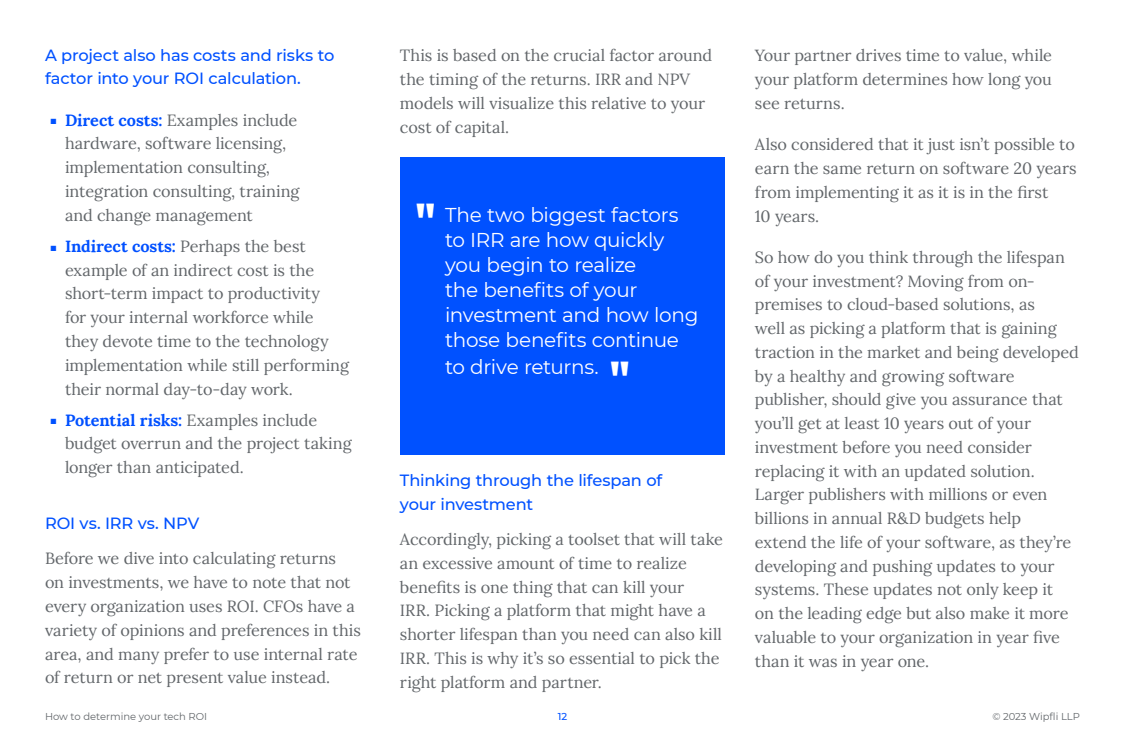
<style>
.page{position:relative;width:1125px;height:750px;background:#fff}
.page>*{position:absolute;margin:0;border:0;box-sizing:border-box;transform-origin:0 0}
.t1{font:45px "Anton";color:#fff}
.t2{font:20px/25px "Montserrat";letter-spacing:-.015em;color:#fff}
.t3{font:16.25px/23.8px "Lora";letter-spacing:-.005em;color:#62666a}
.t4{font:500 16.25px/23.8px "Montserrat";letter-spacing:-.01em;color:#0051ff}
.t5{font:10px "Montserrat";color:#62666a}
.t6{font:500 10px "Montserrat";color:#0051ff}
.s1{font-family:"Arial";font-size:11.25px;color:#0051ff}
.s2{font-weight:700;color:#0050ff}
</style>
<div class="page">
<div style="left:400px;top:158px;width:325px;height:297px;background:#0051ff"></div>
<p class="t4" style="left:45px;top:42px;width:291px">A project also has costs and risks to factor into your ROI calculation.</p>
<p class="t3" style="left:65px;top:107px;width:236px;text-indent:-15px"><span class="s1">■</span> <span class="s2">Direct costs:</span> Examples include hardware, software licensing, implementation consulting, integration consulting, training and change management</p>
<p class="t3" style="left:65px;top:233px;width:286px;text-indent:-15px"><span class="s1">■</span> <span class="s2">Indirect costs:</span> Perhaps the best example of an indirect cost is the short-term impact to productivity<br>for your internal workforce while they devote time to the technology implementation while still performing their normal day-to-day work.</p>
<p class="t3" style="left:65px;top:407px;width:288px;text-indent:-15px"><span class="s1">■</span> <span class="s2">Potential risks:</span> Examples include budget overrun and the project taking longer than anticipated.</p>
<p class="t4" style="left:45px;top:511px;width:156px">ROI vs. IRR vs. NPV</p>
<p class="t3" style="left:45px;top:546px;width:317px">Before we dive into calculating returns<br>on investments, we have to note that not every organization uses ROI. CFOs have a variety of opinions and preferences in this area, and many prefer to use internal rate of return or net present value instead.</p>
<p class="t3" style="left:400px;top:43px;width:314px">This is based on the crucial factor around the timing of the returns. IRR and NPV models will visualize this relative to your cost of capital.</p>
<h1 class="t1" style="left:416px;top:201px;width:21px">"</h1>
<p class="t2" style="left:445px;top:202px;width:255px">The two biggest factors to IRR are how quickly you begin to realize<br>the benefits of your investment and how long those benefits continue</p>
<p class="t2" style="left:445px;top:354px;width:155px">to drive returns.</p>
<h1 class="t1" style="left:610px;top:359px;width:21px">"</h1>
<p class="t4" style="left:400px;top:468px;width:264px">Thinking through the lifespan of your investment</p>
<p class="t3" style="left:400px;top:526px;width:324px">Accordingly, picking a toolset that will take an excessive amount of time to realize benefits is one thing that can kill your<br>IRR. Picking a platform that might have a shorter lifespan than you need can also kill IRR. This is why it’s so essential to pick the right platform and partner.</p>
<p class="t3" style="left:755px;top:43px;width:299px;text-align:justify">Your partner drives time to value, while your platform determines how long you see returns.</p>
<p class="t3" style="left:755px;top:132px;width:323px">Also considered that it just isn’t possible to earn the same return on software 20 years from implementing it as it is in the first<br>10 years.</p>
<p class="t3" style="left:755px;top:244px;width:325px">So how do you think through the lifespan of your investment? Moving from on&shy;premises to cloud-based solutions, as<br>well as picking a platform that is gaining traction in the market and being developed by a healthy and growing software publisher, should give you assurance that you’ll get at least 10 years out of your investment before you need consider replacing it with an updated solution.<br>Larger publishers with millions or even billions in annual R&amp;D budgets help<br>extend the life of your software, as they’re developing and pushing updates to your systems. These updates not only keep it<br>on the leading edge but also make it more valuable to your organization in year five than it was in year one.</p>
<p class="t5" style="left:45px;top:709px;width:164px">How to determine your tech ROI</p>
<p class="t6" style="left:558px;top:709px;width:11px">12</p>
<p class="t5" style="left:992px;top:709px;width:89px">© 2023 Wipfli LLP</p>
</div>
